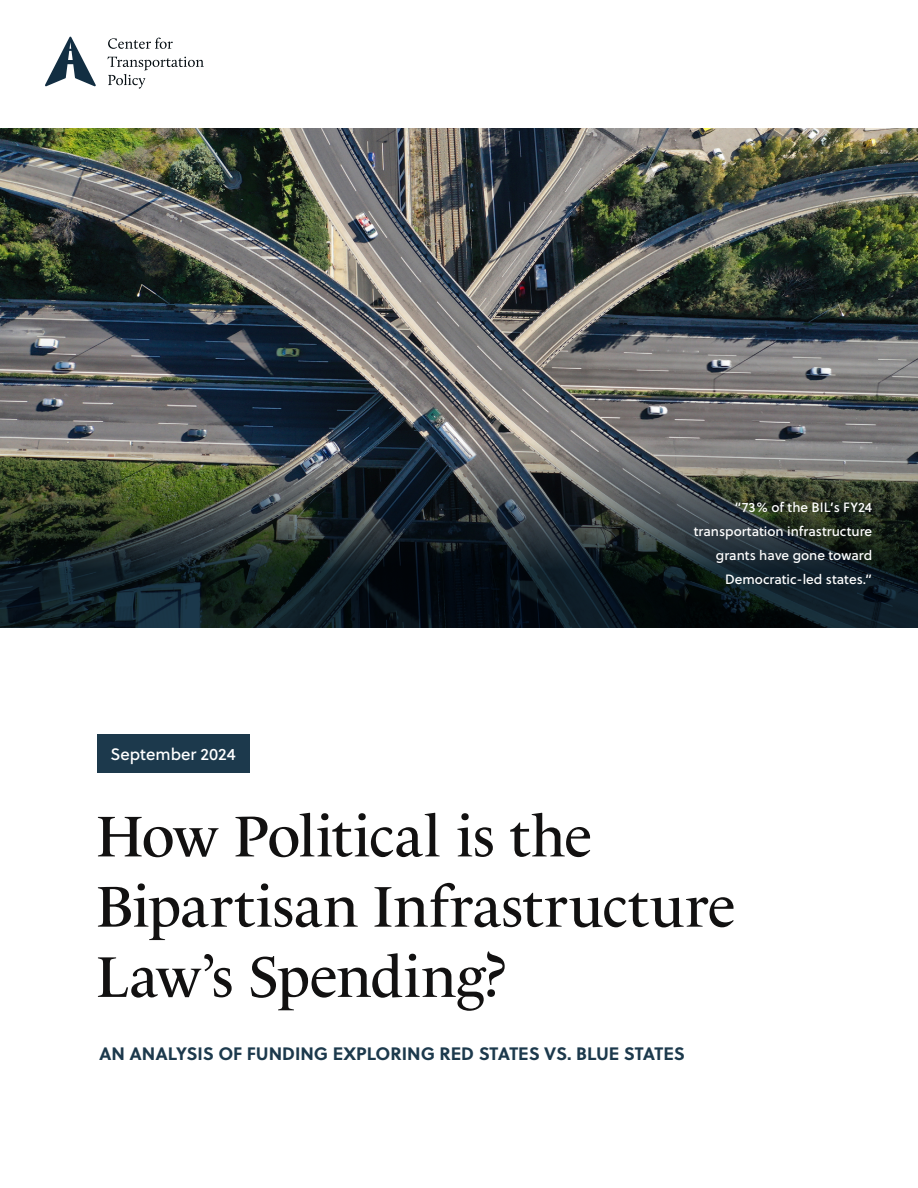
<style>
.page{position:relative;width:918px;height:1188px;background:#fff}
.page>*{position:absolute;margin:0;border:0;box-sizing:border-box;transform-origin:0 0}
.t1{font:58.5px/70.2px "Le Monde Livre Cla Std";letter-spacing:-.005em;color:#121111}
.t2{font:700 18px "Soleil";color:#1c394c}
.t3{font:16.5px "Soleil Bk";color:#fff}
.t4{font:13.5px/24px "Soleil Bk";color:#fff;text-align:right}
</style>
<div class="page">
<img style="left:0;top:128px;width:917px;height:500px">
<div style="left:97px;top:734px;width:152px;height:39px;background:#1c394c"></div>
<svg style="left:45px;top:37px;width:51px;height:49px"></svg>
<svg style="left:108px;top:38px;width:65px;height:11px"></svg>
<svg style="left:107px;top:57px;width:97px;height:32px"></svg>
<p class="t3" style="left:111px;top:741px;width:127px">September 2024</p>
<p class="t4" style="left:694px;top:494px;width:180px">“73% of the BIL’s FY24 transportation infrastructure grants have gone toward<br>Democratic-led states.”</p>
<h1 class="t1" style="left:96px;top:801px;width:641px">How Political is the<br>Bipartisan Infrastructure<br>Law’s Spending?</h1>
<h2 class="t2" style="left:99px;top:1039px;width:587px">AN ANALYSIS OF FUNDING EXPLORING RED STATES VS. BLUE STATES</h2>
</div>
